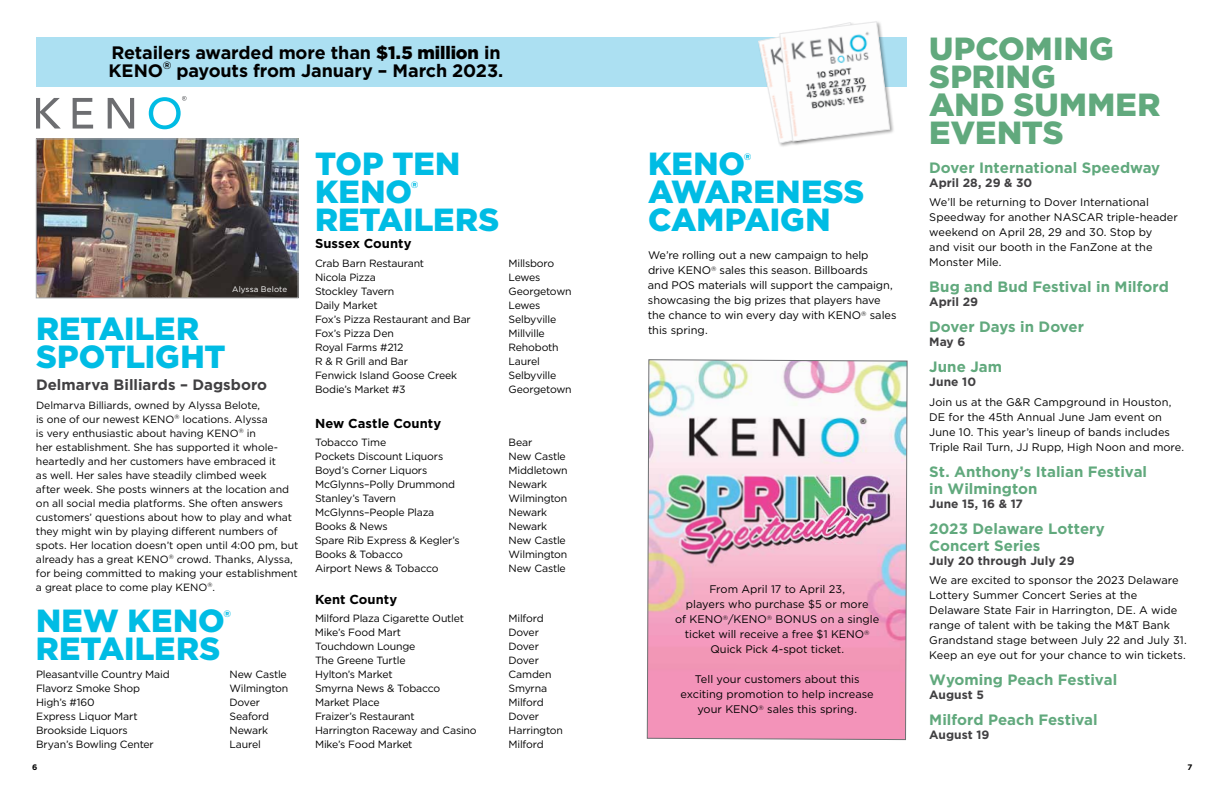
<style>
.page{position:relative;width:1224px;height:792px;background:#fff}
.page>*{position:absolute;margin:0;border:0;box-sizing:border-box;transform-origin:0 0}
.t1{font:900 32px/28px "Gotham";letter-spacing:.005em;color:#00bce4}
.t2{font:900 32px/28px "Gotham";letter-spacing:.01em;color:#61a97d}
.t3{font:700 18px/18px "Gotham";letter-spacing:-.01em;color:#000}
.t4{font:700 15px/17px "Gotham";color:#61a97d}
.t5{font:700 15px "Gotham";color:#414042}
.t6{font:700 13px "Gotham";color:#000}
.t7{font:700 12px "Gotham";letter-spacing:.005em;color:#414042}
.t8{font:11px/15px "Gotham";color:#000}
.t9{font:10.5px/14px "Gotham";letter-spacing:-.015em;color:#000}
.t10{font:900 9.3px "Gotham";color:#00bce4}
.t11{font:8px "Gotham";letter-spacing:.015em;color:#fff}
.t12{font:700 8px "Gotham";color:#000}
.s1{font-weight:900}
</style>
<div class="page">
<div style="left:36px;top:37px;width:871px;height:50px;background:#ace0f2"></div>
<svg style="left:36px;top:98px;width:25px;height:31px"></svg>
<svg style="left:73px;top:98px;width:20px;height:31px"></svg>
<svg style="left:108px;top:98px;width:26px;height:31px"></svg>
<svg style="left:149px;top:96px;width:38px;height:33px"></svg>
<img style="left:38px;top:141px;width:258px;height:155px">
<div style="left:36px;top:139px;width:262px;height:159px;border:1px solid #a7a9ac"></div>
<div style="left:757px;top:21px;width:119px;height:127px;background:#fff"></div>
<div style="left:778px;top:20px;width:117px;height:126px;background:#000;opacity:.38"></div>
<svg style="left:758px;top:21px;width:132px;height:122px"></svg>
<img style="left:647px;top:359px;width:261px;height:381px">
<h2 class="t3" style="left:109px;top:43px;width:396px">Retailers awarded more than <span class="s1">$1.5 million</span> in<br>KENO<sup>®</sup> payouts from January – March 2023.</h2>
<p class="t11" style="left:232px;top:285px;width:56px">Alyssa Belote</p>
<h1 class="t1" style="left:36px;top:313px;width:191px">RETAILER<br>SPOTLIGHT</h1>
<h3 class="t5" style="left:36px;top:376px;width:233px">Delmarva Billiards – Dagsboro</h3>
<p class="t9" style="left:36px;top:398px;width:264px">Delmarva Billiards, owned by Alyssa Belote,<br>is one of our newest KENO<sup>®</sup> locations. Alyssa<br>is very enthusiastic about having KENO<sup>®</sup> in<br>her establishment. She has supported it whole&shy;heartedly and her customers have embraced it<br>as well. Her sales have steadily climbed week<br>after week. She posts winners at the location and on all social media platforms. She often answers customers’ questions about how to play and what they might win by playing different numbers of spots. Her location doesn’t open until 4:00 pm, but already has a great KENO<sup>®</sup> crowd. Thanks, Alyssa, for being committed to making your establishment a great place to come play KENO<sup>®</sup>.</p>
<h1 class="t1" style="left:36px;top:606px;width:190px">NEW KENO</h1>
<p class="t10" style="left:223px;top:608px;width:9px">®</p>
<h1 class="t1" style="left:36px;top:634px;width:186px">RETAILERS</h1>
<p class="t9" style="left:36px;top:667px;width:135px">Pleasantville Country Maid</p>
<p class="t9" style="left:230px;top:667px;width:59px">New Castle</p>
<p class="t9" style="left:36px;top:681px;width:105px">Flavorz Smoke Shop</p>
<p class="t9" style="left:230px;top:681px;width:60px">Wilmington</p>
<p class="t9" style="left:36px;top:695px;width:60px">High’s #160</p>
<p class="t9" style="left:230px;top:695px;width:32px">Dover</p>
<p class="t9" style="left:36px;top:709px;width:103px">Express Liquor Mart</p>
<p class="t9" style="left:230px;top:709px;width:41px">Seaford</p>
<p class="t9" style="left:36px;top:723px;width:93px">Brookside Liquors</p>
<p class="t9" style="left:230px;top:723px;width:40px">Newark</p>
<p class="t9" style="left:36px;top:737px;width:119px">Bryan’s Bowling Center</p>
<p class="t9" style="left:230px;top:737px;width:33px">Laurel</p>
<h1 class="t1" style="left:315px;top:149px;width:147px">TOP TEN<br>KENO</h1>
<p class="t10" style="left:411px;top:179px;width:9px">®</p>
<h1 class="t1" style="left:315px;top:205px;width:186px">RETAILERS</h1>
<p class="t6" style="left:315px;top:236px;width:98px">Sussex County</p>
<p class="t9" style="left:315px;top:256px;width:111px">Crab Barn Restaurant</p>
<p class="t9" style="left:509px;top:256px;width:47px">Millsboro</p>
<p class="t9" style="left:315px;top:270px;width:63px">Nicola Pizza</p>
<p class="t9" style="left:509px;top:270px;width:33px">Lewes</p>
<p class="t9" style="left:315px;top:284px;width:81px">Stockley Tavern</p>
<p class="t9" style="left:509px;top:284px;width:65px">Georgetown</p>
<p class="t9" style="left:315px;top:298px;width:64px">Daily Market</p>
<p class="t9" style="left:509px;top:298px;width:33px">Lewes</p>
<p class="t9" style="left:315px;top:312px;width:157px">Fox’s Pizza Restaurant and Bar</p>
<p class="t9" style="left:509px;top:312px;width:49px">Selbyville</p>
<p class="t9" style="left:315px;top:326px;width:80px">Fox’s Pizza Den</p>
<p class="t9" style="left:509px;top:326px;width:38px">Millville</p>
<p class="t9" style="left:315px;top:340px;width:90px">Royal Farms #212</p>
<p class="t9" style="left:509px;top:340px;width:52px">Rehoboth</p>
<p class="t9" style="left:315px;top:354px;width:95px">R &amp; R Grill and Bar</p>
<p class="t9" style="left:509px;top:354px;width:33px">Laurel</p>
<p class="t9" style="left:315px;top:368px;width:144px">Fenwick Island Goose Creek</p>
<p class="t9" style="left:509px;top:368px;width:49px">Selbyville</p>
<p class="t9" style="left:315px;top:382px;width:92px">Bodie’s Market #3</p>
<p class="t9" style="left:509px;top:382px;width:65px">Georgetown</p>
<p class="t6" style="left:315px;top:416px;width:128px">New Castle County</p>
<p class="t9" style="left:315px;top:435px;width:73px">Tobacco Time</p>
<p class="t9" style="left:508px;top:435px;width:25px">Bear</p>
<p class="t9" style="left:315px;top:449px;width:130px">Pockets Discount Liquors</p>
<p class="t9" style="left:508px;top:449px;width:59px">New Castle</p>
<p class="t9" style="left:315px;top:463px;width:114px">Boyd’s Corner Liquors</p>
<p class="t9" style="left:509px;top:463px;width:61px">Middletown</p>
<p class="t9" style="left:315px;top:477px;width:142px">McGlynns–Polly Drummond</p>
<p class="t9" style="left:509px;top:477px;width:40px">Newark</p>
<p class="t9" style="left:315px;top:491px;width:83px">Stanley’s Tavern</p>
<p class="t9" style="left:509px;top:491px;width:60px">Wilmington</p>
<p class="t9" style="left:315px;top:505px;width:121px">McGlynns–People Plaza</p>
<p class="t9" style="left:509px;top:505px;width:40px">Newark</p>
<p class="t9" style="left:315px;top:519px;width:74px">Books &amp; News</p>
<p class="t9" style="left:509px;top:519px;width:40px">Newark</p>
<p class="t9" style="left:315px;top:533px;width:146px">Spare Rib Express &amp; Kegler’s</p>
<p class="t9" style="left:509px;top:533px;width:59px">New Castle</p>
<p class="t9" style="left:315px;top:547px;width:89px">Books &amp; Tobacco</p>
<p class="t9" style="left:509px;top:547px;width:60px">Wilmington</p>
<p class="t9" style="left:315px;top:561px;width:125px">Airport News &amp; Tobacco</p>
<p class="t9" style="left:509px;top:561px;width:59px">New Castle</p>
<p class="t6" style="left:315px;top:592px;width:84px">Kent County</p>
<p class="t9" style="left:315px;top:611px;width:151px">Milford Plaza Cigarette Outlet</p>
<p class="t9" style="left:508px;top:611px;width:37px">Milford</p>
<p class="t9" style="left:315px;top:625px;width:88px">Mike’s Food Mart</p>
<p class="t9" style="left:508px;top:625px;width:32px">Dover</p>
<p class="t9" style="left:315px;top:639px;width:102px">Touchdown Lounge</p>
<p class="t9" style="left:509px;top:639px;width:32px">Dover</p>
<p class="t9" style="left:315px;top:653px;width:92px">The Greene Turtle</p>
<p class="t9" style="left:509px;top:653px;width:32px">Dover</p>
<p class="t9" style="left:315px;top:667px;width:79px">Hylton’s Market</p>
<p class="t9" style="left:509px;top:667px;width:45px">Camden</p>
<p class="t9" style="left:315px;top:681px;width:127px">Smyrna News &amp; Tobacco</p>
<p class="t9" style="left:509px;top:681px;width:40px">Smyrna</p>
<p class="t9" style="left:315px;top:695px;width:66px">Market Place</p>
<p class="t9" style="left:509px;top:695px;width:37px">Milford</p>
<p class="t9" style="left:315px;top:709px;width:101px">Fraizer’s Restaurant</p>
<p class="t9" style="left:509px;top:709px;width:32px">Dover</p>
<p class="t9" style="left:315px;top:723px;width:163px">Harrington Raceway and Casino</p>
<p class="t9" style="left:509px;top:723px;width:56px">Harrington</p>
<p class="t9" style="left:315px;top:737px;width:99px">Mike’s Food Market</p>
<p class="t9" style="left:509px;top:737px;width:37px">Milford</p>
<h1 class="t1" style="left:648px;top:149px;width:99px">KENO</h1>
<p class="t10" style="left:744px;top:151px;width:9px">®</p>
<h1 class="t1" style="left:648px;top:177px;width:218px">AWARENESS<br>CAMPAIGN</h1>
<p class="t8" style="left:648px;top:248px;width:250px">We’re rolling out a new campaign to help drive KENO<sup>®</sup> sales this season. Billboards<br>and POS materials will support the campaign, showcasing the big prizes that players have the chance to win every day with KENO<sup>®</sup> sales this spring.</p>
<p class="t8" style="left:675px;top:582px;width:205px;text-align:center">From April 17 to April 23,<br>players who purchase $5 or more<br>of KENO<sup>®</sup>/KENO<sup>®</sup> BONUS on a single ticket will receive a free $1 KENO<sup>®<br></sup>Quick Pick 4-spot ticket.</p>
<p class="t8" style="left:681px;top:672px;width:195px;text-align:center">Tell your customers about this exciting promotion to help increase your KENO<sup>®</sup> sales this spring.</p>
<h1 class="t2" style="left:929px;top:33px;width:233px">UPCOMING<br>SPRING<br>AND SUMMER<br>EVENTS</h1>
<h3 class="t4" style="left:929px;top:158px;width:233px">Dover International Speedway</h3>
<p class="t7" style="left:929px;top:175px;width:105px">April 28, 29 &amp; 30</p>
<p class="t8" style="left:929px;top:194px;width:250px">We’ll be returning to Dover International Speedway for another NASCAR triple-header weekend on April 28, 29 and 30. Stop by<br>and visit our booth in the FanZone at the Monster Mile.</p>
<h3 class="t4" style="left:929px;top:278px;width:241px">Bug and Bud Festival in Milford</h3>
<p class="t7" style="left:929px;top:295px;width:50px">April 29</p>
<h3 class="t4" style="left:929px;top:318px;width:156px">Dover Days in Dover</h3>
<p class="t7" style="left:929px;top:335px;width:38px">May 6</p>
<h3 class="t4" style="left:929px;top:358px;width:74px">June Jam</h3>
<p class="t7" style="left:929px;top:375px;width:48px">June 10</p>
<p class="t8" style="left:929px;top:394px;width:257px">Join us at the G&amp;R Campground in Houston, DE for the 45th Annual June Jam event on June 10. This year’s lineup of bands includes Triple Rail Turn, JJ Rupp, High Noon and more.</p>
<h3 class="t4" style="left:929px;top:462px;width:219px">St. Anthony’s Italian Festival in Wilmington</h3>
<p class="t7" style="left:929px;top:496px;width:95px">June 15, 16 &amp; 17</p>
<h3 class="t4" style="left:929px;top:519px;width:177px">2023 Delaware Lottery<br>Concert Series</h3>
<p class="t7" style="left:929px;top:553px;width:147px">July 20 through July 29</p>
<p class="t8" style="left:929px;top:572px;width:259px">We are excited to sponsor the 2023 Delaware Lottery Summer Concert Series at the Delaware State Fair in Harrington, DE. A wide range of talent with be taking the M&amp;T Bank Grandstand stage between July 22 and July 31.<br>Keep an eye out for your chance to win tickets.</p>
<h3 class="t4" style="left:929px;top:671px;width:189px">Wyoming Peach Festival</h3>
<p class="t7" style="left:929px;top:688px;width:56px">August 5</p>
<h3 class="t4" style="left:929px;top:711px;width:170px">Milford Peach Festival</h3>
<p class="t7" style="left:929px;top:728px;width:62px">August 19</p>
<p class="t12" style="left:32px;top:762px;width:7px">6</p>
<p class="t12" style="left:1188px;top:762px;width:6px">7</p>
</div>
